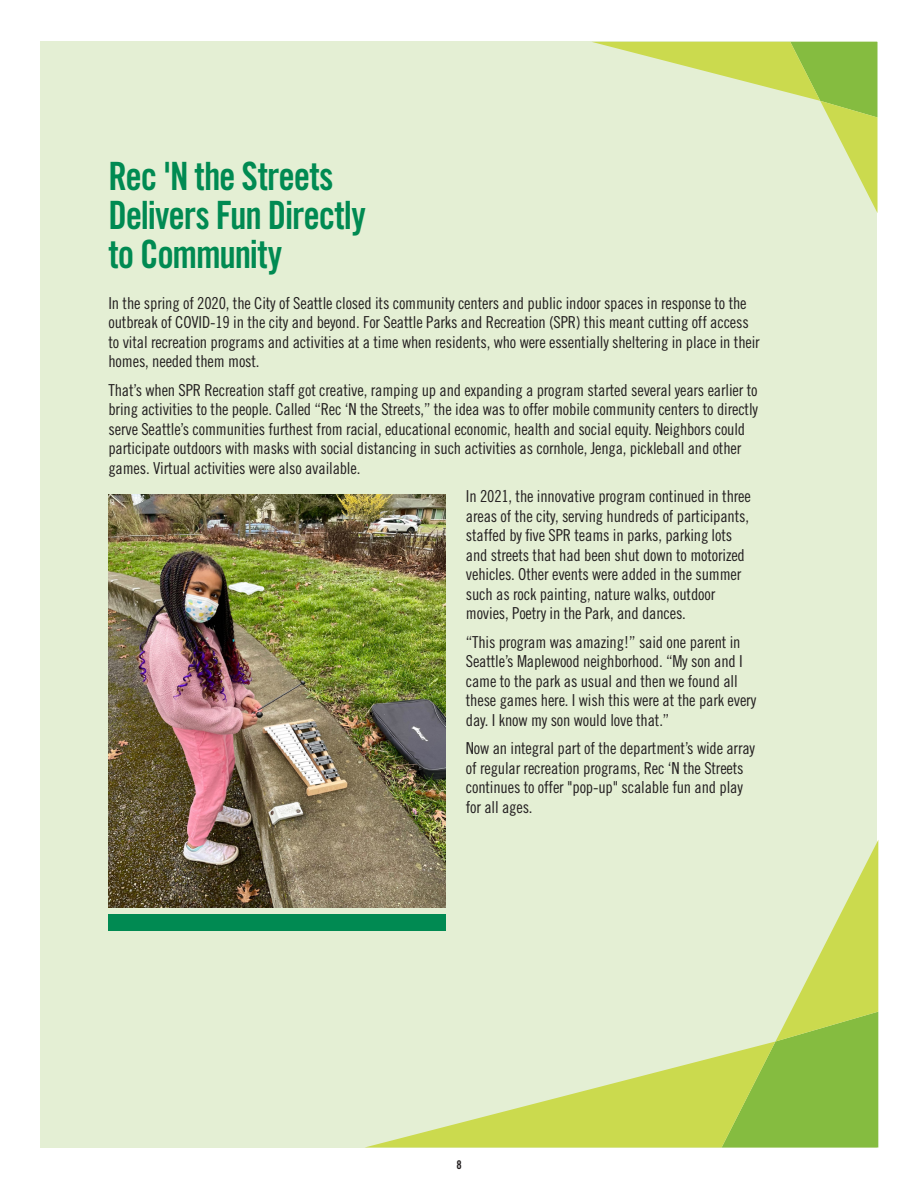
<style>
.page{position:relative;width:918px;height:1188px;background:#fff}
.page>*{position:absolute;margin:0;border:0;box-sizing:border-box;transform-origin:0 0}
.t1{font:39px/39px "Trade Gothic LT Std Bd Cn 20";letter-spacing:-.035em;color:#008a52;scale:.95 1}
.t2{font:16.5px/19.5px "Trade Gothic LT Std Cn 18";letter-spacing:-.01em;color:#231f20}
.t3{font:12px "Trade Gothic LT Std Bd Cn 20";color:#231f20}
</style>
<div class="page">
<div style="left:40px;top:41px;width:838px;height:1107px;background:#e4efd4"></div>
<svg style="left:365px;top:840px;width:513px;height:308px"></svg>
<img style="left:109px;top:495px;width:337px;height:412px">
<div style="left:108px;top:914px;width:338px;height:17px;background:#008a52"></div>
<svg style="left:592px;top:42px;width:286px;height:171px"></svg>
<p class="t1" style="left:109px;top:156px;width:272px">Rec 'N the Streets<br>Delivers Fun Directly to Community</p>
<p class="t2" style="left:109px;top:293px;width:653px">In the spring of 2020, the City of Seattle closed its community centers and public indoor spaces in response to the outbreak of COVID-19 in the city and beyond. For Seattle Parks and Recreation (SPR) this meant cutting off access to vital recreation programs and activities at a time when residents, who were essentially sheltering in place in their homes, needed them most.</p>
<p class="t2" style="left:109px;top:380px;width:651px">That’s when SPR Recreation staff got creative, ramping up and expanding a program started several years earlier to bring activities to the people. Called “Rec ‘N the Streets,” the idea was to offer mobile community centers to directly serve Seattle’s communities furthest from racial, educational economic, health and social equity. Neighbors could participate outdoors with masks with social distancing in such activities as cornhole, Jenga, pickleball and other games. Virtual activities were also available.</p>
<p class="t2" style="left:466px;top:487px;width:287px">In 2021, the innovative program continued in three areas of the city, serving hundreds of participants, staffed by five SPR teams in parks, parking lots and streets that had been shut down to motorized vehicles. Other events were added in the summer such as rock painting, nature walks, outdoor movies, Poetry in the Park, and dances.</p>
<p class="t2" style="left:466px;top:632px;width:292px">“This program was amazing!” said one parent in Seattle’s Maplewood neighborhood. “My son and I came to the park as usual and then we found all these games here. I wish this were at the park every day. I know my son would love that.”</p>
<p class="t2" style="left:466px;top:739px;width:291px">Now an integral part of the department’s wide array of regular recreation programs, Rec ‘N the Streets continues to offer "pop-up" scalable fun and play for all ages.</p>
<p class="t3" style="left:456px;top:1157px;width:7px">8</p>
</div>
